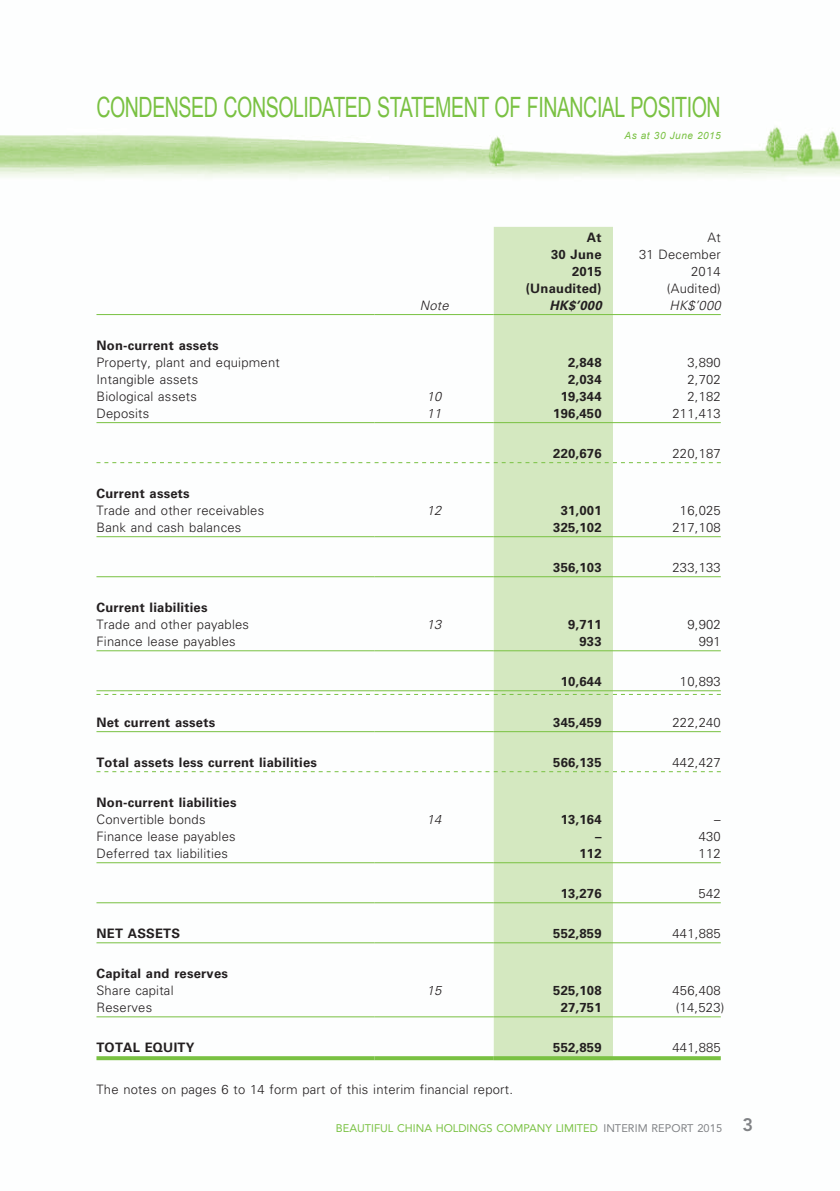
<style>
.page{position:relative;width:840px;height:1191px;background:#fff}
.page>*{position:absolute;margin:0;border:0;box-sizing:border-box;transform-origin:0 0}
.t1{font:28px "Arial";letter-spacing:-.025em;color:#79c142;scale:.7 1}
.t2{font:300 13px/17px "Univers LT Std";letter-spacing:.015em;color:#231f20}
.t3{font:700 13px/17px "Univers LT Std";letter-spacing:.015em;color:#231f20}
.t4{font:italic 300 13px "Univers LT Std";letter-spacing:.015em;color:#231f20}
.t5{font:italic 700 13px "Univers LT Std";color:#231f20}
.t6{font:11px "Avenir LT Std";color:#79c142}
.t7{font:italic 10px "Arial";letter-spacing:.045em;color:#79c142}
.s1{font-weight:700}
.s2{font-weight:300}
.s3{color:#808285}
.s4{font-weight:800;font-size:18px;color:#808285}
</style>
<div class="page">
<img style="left:0;top:127px;width:839px;height:934px">
<div style="left:493px;top:227px;width:119px;height:829px;background:#d4e8c0"></div>
<hr style="left:96px;top:314px;width:278px;height:1px;background:#79c142">
<hr style="left:374px;top:314px;width:119px;height:1px;background:#79c142">
<hr style="left:493px;top:314px;width:119px;height:1px;background:#79c142">
<hr style="left:612px;top:314px;width:108px;height:1px;background:#79c142">
<hr style="left:96px;top:422px;width:278px;height:1px;background:#79c142">
<hr style="left:374px;top:422px;width:119px;height:1px;background:#79c142">
<hr style="left:493px;top:422px;width:119px;height:1px;background:#79c142">
<hr style="left:612px;top:422px;width:108px;height:1px;background:#79c142">
<svg style="left:96px;top:462px;width:624px;height:1px"></svg>
<hr style="left:96px;top:536px;width:278px;height:1px;background:#79c142">
<hr style="left:374px;top:536px;width:119px;height:1px;background:#79c142">
<hr style="left:493px;top:536px;width:119px;height:1px;background:#79c142">
<hr style="left:612px;top:536px;width:108px;height:1px;background:#79c142">
<hr style="left:96px;top:576px;width:278px;height:1px;background:#79c142">
<hr style="left:374px;top:576px;width:119px;height:1px;background:#79c142">
<hr style="left:493px;top:576px;width:119px;height:1px;background:#79c142">
<hr style="left:612px;top:576px;width:108px;height:1px;background:#79c142">
<hr style="left:96px;top:650px;width:278px;height:1px;background:#79c142">
<hr style="left:374px;top:650px;width:119px;height:1px;background:#79c142">
<hr style="left:493px;top:650px;width:119px;height:1px;background:#79c142">
<hr style="left:612px;top:650px;width:108px;height:1px;background:#79c142">
<hr style="left:96px;top:690px;width:278px;height:1px;background:#79c142">
<hr style="left:374px;top:690px;width:119px;height:1px;background:#79c142">
<hr style="left:493px;top:690px;width:119px;height:1px;background:#79c142">
<hr style="left:612px;top:690px;width:108px;height:1px;background:#79c142">
<svg style="left:96px;top:694px;width:624px;height:1px"></svg>
<hr style="left:96px;top:731px;width:278px;height:1px;background:#79c142">
<hr style="left:374px;top:731px;width:119px;height:1px;background:#79c142">
<hr style="left:493px;top:731px;width:119px;height:1px;background:#79c142">
<hr style="left:612px;top:731px;width:108px;height:1px;background:#79c142">
<svg style="left:96px;top:771px;width:624px;height:1px"></svg>
<hr style="left:96px;top:862px;width:278px;height:1px;background:#79c142">
<hr style="left:374px;top:862px;width:119px;height:1px;background:#79c142">
<hr style="left:493px;top:862px;width:119px;height:1px;background:#79c142">
<hr style="left:612px;top:862px;width:108px;height:1px;background:#79c142">
<hr style="left:96px;top:902px;width:278px;height:1px;background:#79c142">
<hr style="left:374px;top:902px;width:119px;height:1px;background:#79c142">
<hr style="left:493px;top:902px;width:119px;height:1px;background:#79c142">
<hr style="left:612px;top:902px;width:108px;height:1px;background:#79c142">
<hr style="left:96px;top:942px;width:278px;height:1px;background:#79c142">
<hr style="left:374px;top:942px;width:119px;height:1px;background:#79c142">
<hr style="left:493px;top:942px;width:119px;height:1px;background:#79c142">
<hr style="left:612px;top:942px;width:108px;height:1px;background:#79c142">
<hr style="left:96px;top:1016px;width:278px;height:1px;background:#79c142">
<hr style="left:374px;top:1016px;width:119px;height:1px;background:#79c142">
<hr style="left:493px;top:1016px;width:119px;height:1px;background:#79c142">
<hr style="left:612px;top:1016px;width:108px;height:1px;background:#79c142">
<svg style="left:96px;top:1056px;width:278px;height:4px"></svg>
<svg style="left:374px;top:1056px;width:119px;height:4px"></svg>
<svg style="left:493px;top:1056px;width:119px;height:4px"></svg>
<svg style="left:612px;top:1056px;width:108px;height:4px"></svg>
<h1 class="t1" style="left:96px;top:89px;width:892px">CONDENSED CONSOLIDATED STATEMENT OF FINANCIAL POSITION</h1>
<p class="t7" style="left:624px;top:129px;width:98px">As at 30 June 2015</p>
<p class="t3" style="left:586px;top:229px;width:16px">At</p>
<p class="t2" style="left:707px;top:228px;width:15px">At</p>
<p class="t3" style="left:551px;top:246px;width:52px">30 June</p>
<p class="t2" style="left:638px;top:245px;width:83px">31 December</p>
<p class="t3" style="left:571px;top:263px;width:31px">2015</p>
<p class="t2" style="left:690px;top:262px;width:31px">2014</p>
<p class="t3" style="left:525px;top:280px;width:77px">(Unaudited)</p>
<p class="t2" style="left:666px;top:279px;width:55px">(Audited)</p>
<p class="t2" style="left:96px;top:336px;width:185px"><span class="s1">Non-current assets<br></span>Property, plant and equipment</p>
<p class="t4" style="left:419px;top:297px;width:30px">Note</p>
<p class="t5" style="left:549px;top:297px;width:53px">HK$’000</p>
<p class="t4" style="left:669px;top:297px;width:53px">HK$’000</p>
<p class="t3" style="left:568px;top:354px;width:35px">2,848</p>
<p class="t2" style="left:687px;top:353px;width:35px">3,890</p>
<p class="t2" style="left:96px;top:370px;width:103px">Intangible assets</p>
<p class="t3" style="left:568px;top:371px;width:35px">2,034</p>
<p class="t2" style="left:687px;top:370px;width:35px">2,702</p>
<p class="t2" style="left:96px;top:387px;width:102px">Biological assets</p>
<p class="t4" style="left:426px;top:388px;width:16px">10</p>
<p class="t3" style="left:560px;top:388px;width:42px">19,344</p>
<p class="t2" style="left:687px;top:387px;width:35px">2,182</p>
<p class="t2" style="left:96px;top:405px;width:54px">Deposits</p>
<p class="t4" style="left:426px;top:405px;width:16px">11</p>
<p class="t3" style="left:553px;top:405px;width:50px">196,450</p>
<p class="t2" style="left:672px;top:405px;width:50px">211,413</p>
<p class="t3" style="left:553px;top:445px;width:50px">220,676</p>
<p class="t2" style="left:672px;top:445px;width:50px">220,187</p>
<p class="t2" style="left:96px;top:485px;width:169px"><span class="s1">Current assets<br></span>Trade and other receivables</p>
<p class="t4" style="left:426px;top:502px;width:16px">12</p>
<p class="t3" style="left:560px;top:502px;width:42px">31,001</p>
<p class="t2" style="left:679px;top:502px;width:42px">16,025</p>
<p class="t2" style="left:96px;top:519px;width:146px">Bank and cash balances</p>
<p class="t3" style="left:553px;top:519px;width:50px">325,102</p>
<p class="t2" style="left:672px;top:519px;width:50px">217,108</p>
<p class="t3" style="left:553px;top:559px;width:50px">356,103</p>
<p class="t2" style="left:672px;top:559px;width:50px">233,133</p>
<p class="t2" style="left:96px;top:599px;width:154px"><span class="s1">Current liabilities<br></span>Trade and other payables</p>
<p class="t4" style="left:426px;top:616px;width:16px">13</p>
<p class="t3" style="left:568px;top:616px;width:35px">9,711</p>
<p class="t2" style="left:687px;top:616px;width:35px">9,902</p>
<p class="t2" style="left:96px;top:633px;width:141px">Finance lease payables</p>
<p class="t3" style="left:579px;top:633px;width:24px">933</p>
<p class="t2" style="left:698px;top:633px;width:24px">991</p>
<p class="t3" style="left:560px;top:673px;width:42px">10,644</p>
<p class="t2" style="left:679px;top:673px;width:42px">10,893</p>
<p class="t3" style="left:96px;top:714px;width:120px">Net current assets</p>
<p class="t3" style="left:553px;top:714px;width:50px">345,459</p>
<p class="t2" style="left:672px;top:713px;width:50px">222,240</p>
<p class="t3" style="left:96px;top:754px;width:222px">Total assets less current liabilities</p>
<p class="t3" style="left:553px;top:754px;width:50px">566,135</p>
<p class="t2" style="left:672px;top:753px;width:50px">442,427</p>
<p class="t3" style="left:96px;top:794px;width:141px">Non-current liabilities<br><span class="s2">Convertible bonds</span></p>
<p class="t4" style="left:426px;top:811px;width:16px">14</p>
<p class="t3" style="left:560px;top:811px;width:42px">13,164</p>
<p class="t2" style="left:714px;top:810px;width:8px">–</p>
<p class="t2" style="left:96px;top:827px;width:141px">Finance lease payables</p>
<p class="t3" style="left:594px;top:828px;width:8px">–</p>
<p class="t2" style="left:698px;top:827px;width:24px">430</p>
<p class="t2" style="left:96px;top:844px;width:133px">Deferred tax liabilities</p>
<p class="t3" style="left:579px;top:845px;width:24px">112</p>
<p class="t2" style="left:698px;top:844px;width:24px">112</p>
<p class="t3" style="left:560px;top:885px;width:42px">13,276</p>
<p class="t2" style="left:698px;top:884px;width:24px">542</p>
<p class="t3" style="left:96px;top:925px;width:85px">NET ASSETS</p>
<p class="t3" style="left:553px;top:925px;width:50px">552,859</p>
<p class="t2" style="left:672px;top:924px;width:50px">441,885</p>
<p class="t3" style="left:96px;top:965px;width:133px">Capital and reserves<br><span class="s2">Share capital</span></p>
<p class="t4" style="left:426px;top:982px;width:16px">15</p>
<p class="t3" style="left:553px;top:982px;width:50px">525,108</p>
<p class="t2" style="left:672px;top:981px;width:50px">456,408</p>
<p class="t2" style="left:96px;top:998px;width:57px">Reserves</p>
<p class="t3" style="left:560px;top:999px;width:42px">27,751</p>
<p class="t2" style="left:675px;top:998px;width:50px">(14,523)</p>
<p class="t3" style="left:96px;top:1039px;width:99px">TOTAL EQUITY</p>
<p class="t3" style="left:553px;top:1039px;width:50px">552,859</p>
<p class="t2" style="left:672px;top:1039px;width:50px">441,885</p>
<p class="t2" style="left:96px;top:1080px;width:418px">The notes on pages 6 to 14 form part of this interim financial report.</p>
<p class="t6" style="left:335px;top:1121px;width:418px">BEAUTIFUL CHINA HOLDINGS COMPANY LIMITED <span class="s3">INTERIM REPORT 2015</span> <span class="s4">3</span></p>
</div>
